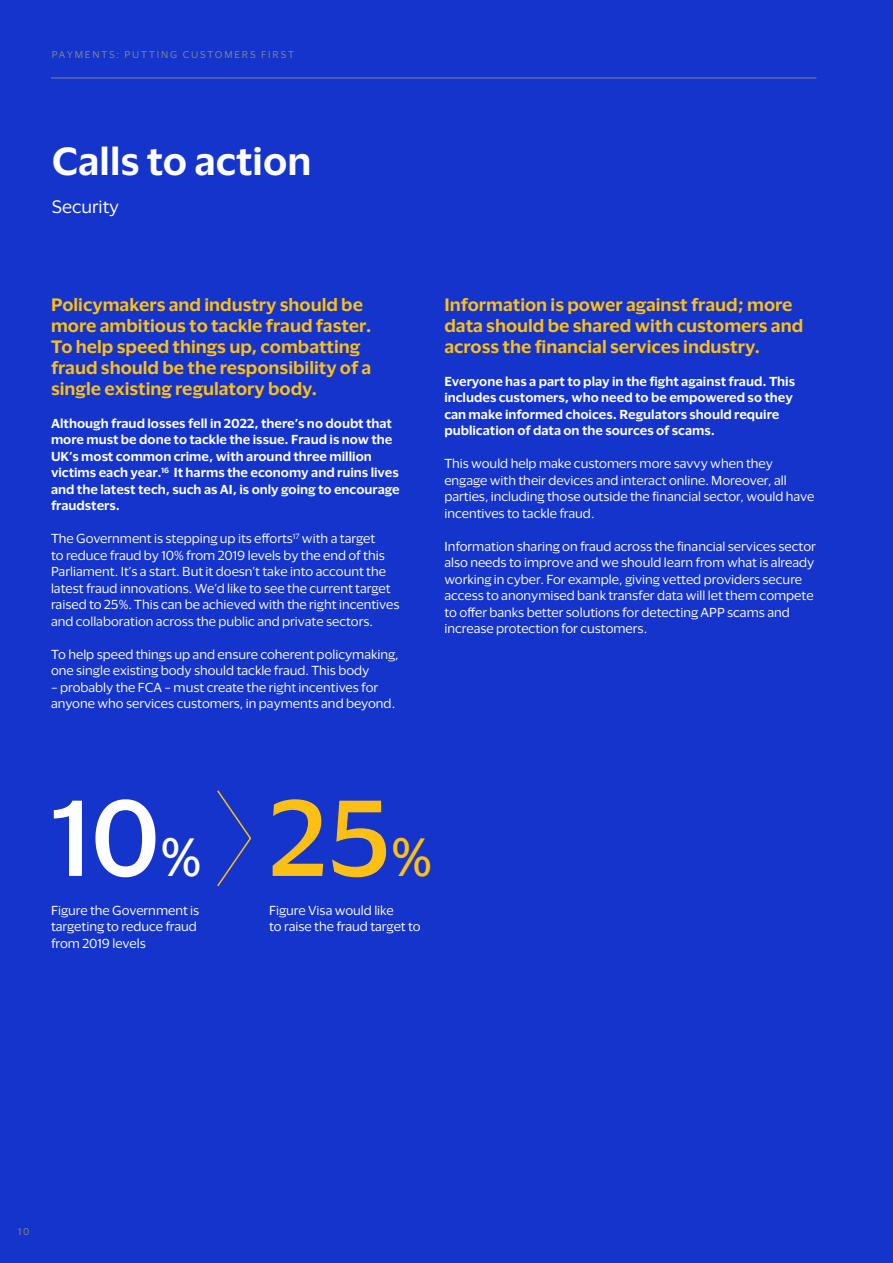
<style>
.page{position:relative;width:893px;height:1263px;background:#1434cb}
.page>*{position:absolute;margin:0;border:0;box-sizing:border-box;transform-origin:0 0}
.t1{font:500 99px "Visa Dialect";color:#fff}
.t2{font:500 99px "Visa Dialect";color:#fcc015}
.t3{font:600 36px "Visa Dialect";color:#fff}
.t4{font:600 16.5px/21px "Visa Dialect";color:#fcc015}
.t5{font:16.5px "Visa Dialect";color:#fff}
.t6{font:12px/16.5px "Visa Dialect";color:#fff}
.t7{font:600 12px/16.5px "Visa Dialect";color:#fff}
.t8{font:9px "Visa Dialect";letter-spacing:.2em;color:#878787}
.s1{font-size:49.5px}
</style>
<div class="page">
<hr style="left:51px;top:78px;width:765px;height:1px;background:#878787">
<svg style="left:217px;top:790px;width:35px;height:97px"></svg>
<p class="t8" style="left:52px;top:48px;width:244px">PAYMENTS: PUTTING CUSTOMERS FIRST</p>
<p class="t3" style="left:52px;top:133px;width:261px">Calls to action</p>
<p class="t5" style="left:52px;top:194px;width:69px">Security</p>
<p class="t4" style="left:51px;top:293px;width:322px">Policymakers and industry should be more ambitious to tackle fraud faster.<br>To help speed things up, combatting fraud should be the responsibility of a single existing regulatory body.</p>
<p class="t7" style="left:51px;top:414px;width:350px">Although fraud losses fell in 2022, there’s no doubt that more must be done to tackle the issue. Fraud is now the UK’s most common crime, with around three million victims each year.<sup>16</sup> It harms the economy and ruins lives and the latest tech, such as AI, is only going to encourage fraudsters.</p>
<p class="t6" style="left:51px;top:530px;width:350px">The Government is stepping up its efforts<sup>17</sup> with a target<br>to reduce fraud by 10% from 2019 levels by the end of this Parliament. It’s a start. But it doesn’t take into account the latest fraud innovations. We’d like to see the current target raised to 25%. This can be achieved with the right incentives and collaboration across the public and private sectors.</p>
<p class="t6" style="left:51px;top:645px;width:349px">To help speed things up and ensure coherent policymaking, one single existing body should tackle fraud. This body</p>
<p class="t6" style="left:51px;top:678px;width:346px">– probably the FCA – must create the right incentives for anyone who services customers, in payments and beyond.</p>
<p class="t4" style="left:444px;top:293px;width:360px">Information is power against fraud; more data should be shared with customers and across the financial services industry.</p>
<p class="t7" style="left:444px;top:372px;width:352px">Everyone has a part to play in the fight against fraud. This includes customers, who need to be empowered so they can make informed choices. Regulators should require publication of data on the sources of scams.</p>
<p class="t6" style="left:444px;top:455px;width:372px">This would help make customers more savvy when they engage with their devices and interact online. Moreover, all parties, including those outside the financial sector, would have incentives to tackle fraud.</p>
<p class="t6" style="left:444px;top:537px;width:373px">Information sharing on fraud across the financial services sector also needs to improve and we should learn from what is already working in cyber. For example, giving vetted providers secure access to anonymised bank transfer data will let them compete to offer banks better solutions for detecting APP scams and increase protection for customers.</p>
<p class="t1" style="left:51px;top:762px;width:152px">10<span class="s1">%</span></p>
<p class="t2" style="left:269px;top:762px;width:165px">25<span class="s1">%</span></p>
<p class="t6" style="left:51px;top:901px;width:150px">Figure the Government is targeting to reduce fraud from 2019 levels</p>
<p class="t6" style="left:269px;top:901px;width:153px">Figure Visa would like<br>to raise the fraud target to</p>
<p class="t8" style="left:18px;top:1224px;width:13px">10</p>
</div>
